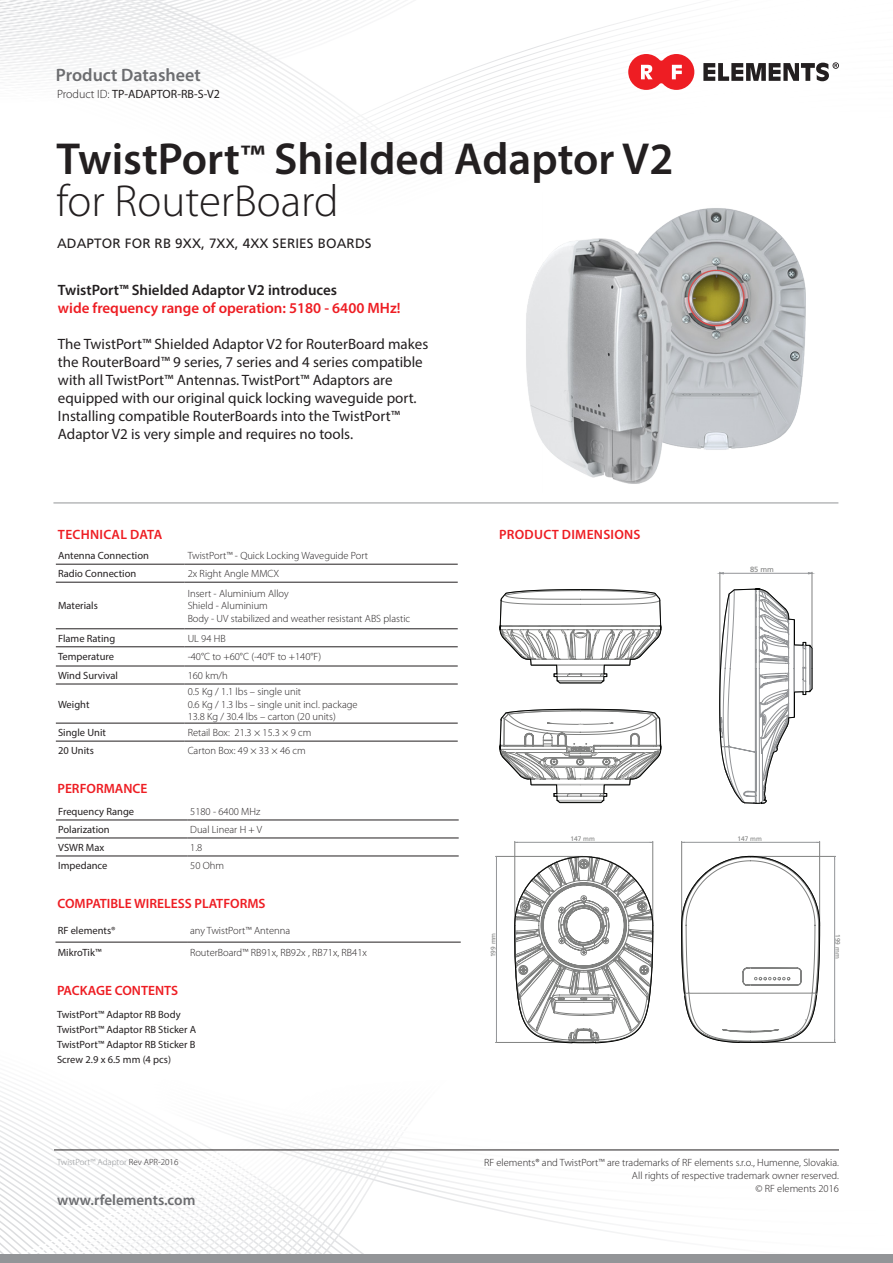
<style>
.page{position:relative;width:893px;height:1263px;background:#fff}
.page>*{position:absolute;margin:0;border:0;box-sizing:border-box;transform-origin:0 0}
.t1{font:600 45px "Myriad Pro";color:#231f20}
.t2{font:300 45px "Myriad Pro";color:#231f20}
.t3{font:600 18px "Myriad Pro";color:#6c6d70}
.t4{font:15px/18px "Myriad Pro";color:#231f20}
.t5{font:600 15px "Myriad Pro";color:#ee1d23}
.t6{font:600 15px "Myriad Pro";color:#231f20}
.t7{font:600 15px "Myriad Pro";color:#6c6d70}
.t8{font:600 13.5px "Myriad Pro";color:#ee1d23}
.t9{font:13.5px "Frutiger CE";letter-spacing:.01em;color:#231f20}
.t10{font:600 13.5px "Myriad Pro";letter-spacing:.02em;color:#ee1d23}
.t11{font:12px "Myriad Pro";color:#231f20}
.t12{font:300 10.5px/12.6px "Myriad Pro";color:#231f20;text-align:right}
.t13{font:10.5px/15px "Myriad Pro";color:#231f20;text-align:justify}
.t14{font:300 9px "Myriad Pro";color:#939598}
.t15{font:7.5px "Frutiger CE";color:#808180}
.t16{font:6.6px "Frutiger CE";color:#808180}
.s1{font-weight:300}
.s2{font-size:12.3px}
.s3{font-size:33.15px}
.s4{color:#231f20}
</style>
<div class="page">
<svg style="left:0;top:1086px;width:70px;height:169px"></svg>
<svg style="left:70px;top:1110px;width:823px;height:145px"></svg>
<svg style="left:72px;top:1110px;width:821px;height:141px"></svg>
<svg style="left:74px;top:1110px;width:819px;height:128px"></svg>
<svg style="left:75px;top:1110px;width:818px;height:117px"></svg>
<svg style="left:77px;top:1110px;width:812px;height:111px"></svg>
<svg style="left:79px;top:1110px;width:802px;height:106px"></svg>
<svg style="left:81px;top:1110px;width:792px;height:100px"></svg>
<svg style="left:83px;top:1110px;width:781px;height:95px"></svg>
<svg style="left:85px;top:1110px;width:771px;height:89px"></svg>
<svg style="left:87px;top:1110px;width:761px;height:84px"></svg>
<svg style="left:89px;top:1110px;width:750px;height:78px"></svg>
<svg style="left:91px;top:1110px;width:740px;height:73px"></svg>
<svg style="left:0;top:40px;width:199px;height:46px"></svg>
<svg style="left:272px;top:89px;width:295px;height:54px"></svg>
<svg style="left:628px;top:54px;width:66px;height:36px"></svg>
<svg style="left:703px;top:62px;width:136px;height:19px"></svg>
<hr style="left:54px;top:1150px;width:785px;height:1px;background:#231f20">
<div style="left:0;top:1255px;width:893px;height:8px;background:#939598"></div>
<hr style="left:514px;top:841px;width:1px;height:83px;background:#808180">
<hr style="left:652px;top:841px;width:1px;height:83px;background:#808180">
<hr style="left:515px;top:842px;width:138px;height:1px;background:#939598">
<hr style="left:495px;top:856px;width:88px;height:1px;background:#808180">
<hr style="left:495px;top:1042px;width:76px;height:1px;background:#808180">
<hr style="left:496px;top:856px;width:1px;height:186px;background:#939598">
<svg style="left:514px;top:856px;width:139px;height:187px"></svg>
<hr style="left:720px;top:572px;width:1px;height:144px;background:#808180">
<hr style="left:812px;top:572px;width:1px;height:75px;background:#808180">
<hr style="left:720px;top:573px;width:92px;height:1px;background:#939598">
<svg style="left:719px;top:587px;width:94px;height:217px"></svg>
<svg style="left:500px;top:589px;width:161px;height:94px"></svg>
<svg style="left:500px;top:709px;width:161px;height:94px"></svg>
<hr style="left:681px;top:841px;width:1px;height:83px;background:#808180">
<hr style="left:819px;top:841px;width:1px;height:83px;background:#808180">
<hr style="left:682px;top:842px;width:138px;height:1px;background:#939598">
<hr style="left:748px;top:856px;width:88px;height:1px;background:#808180">
<hr style="left:760px;top:1042px;width:76px;height:1px;background:#808180">
<hr style="left:834px;top:856px;width:1px;height:186px;background:#939598">
<svg style="left:681px;top:855px;width:139px;height:188px"></svg>
<hr style="left:56px;top:564px;width:129px;height:1px;background:#231f20">
<hr style="left:185px;top:564px;width:273px;height:1px;background:#231f20">
<hr style="left:56px;top:582px;width:129px;height:1px;background:#231f20">
<hr style="left:185px;top:582px;width:273px;height:1px;background:#231f20">
<hr style="left:56px;top:628px;width:129px;height:1px;background:#231f20">
<hr style="left:185px;top:628px;width:273px;height:1px;background:#231f20">
<hr style="left:56px;top:646px;width:129px;height:1px;background:#231f20">
<hr style="left:185px;top:646px;width:273px;height:1px;background:#231f20">
<hr style="left:56px;top:666px;width:129px;height:1px;background:#231f20">
<hr style="left:185px;top:666px;width:273px;height:1px;background:#231f20">
<hr style="left:56px;top:684px;width:129px;height:1px;background:#231f20">
<hr style="left:185px;top:684px;width:273px;height:1px;background:#231f20">
<hr style="left:56px;top:723px;width:129px;height:1px;background:#231f20">
<hr style="left:185px;top:723px;width:273px;height:1px;background:#231f20">
<hr style="left:56px;top:741px;width:129px;height:1px;background:#231f20">
<hr style="left:185px;top:741px;width:273px;height:1px;background:#231f20">
<hr style="left:55px;top:942px;width:132px;height:1px;background:#231f20">
<hr style="left:187px;top:942px;width:274px;height:1px;background:#231f20">
<hr style="left:53px;top:503px;width:785px;height:1px;background:#939598">
<hr style="left:56px;top:820px;width:131px;height:1px;background:#231f20">
<hr style="left:187px;top:820px;width:272px;height:1px;background:#231f20">
<hr style="left:56px;top:838px;width:131px;height:1px;background:#231f20">
<hr style="left:187px;top:838px;width:272px;height:1px;background:#231f20">
<hr style="left:56px;top:856px;width:131px;height:1px;background:#231f20">
<hr style="left:187px;top:856px;width:272px;height:1px;background:#231f20">
<img style="left:526px;top:208px;width:280px;height:276px">
<h2 class="t3" style="left:56px;top:63px;width:146px">Product Datasheet</h2>
<p class="t11" style="left:57px;top:87px;width:165px"><span class="s1">Product ID:</span> TP-ADAPTOR-RB-S-V<span class="s2">2</span></p>
<p class="t1" style="left:56px;top:130px;width:618px">TwistPort<span class="s3">™</span> Shielded Adaptor V2</p>
<p class="t2" style="left:56px;top:176px;width:284px">for RouterBoard</p>
<p class="t9" style="left:57px;top:236px;width:316px">ADAPTOR FOR RB 9XX, 7XX, 4XX SERIES BOARDS</p>
<p class="t6" style="left:58px;top:280px;width:281px">TwistPort™ Shielded Adaptor V2 introduces</p>
<p class="t5" style="left:58px;top:298px;width:344px">wide frequency range of operation: 5180 - 6400 MHz!</p>
<p class="t4" style="left:58px;top:334px;width:372px">The TwistPort™ Shielded Adaptor V2 for RouterBoard makes</p>
<p class="t4" style="left:58px;top:352px;width:366px">the RouterBoard™ 9 series, 7 series and 4 series compatible with all TwistPort™ Antennas. TwistPort™ Adaptors are equipped with our original quick locking waveguide port.<br>Installing compatible RouterBoards into the TwistPort™ Adaptor V2 is very simple and requires no tools.</p>
<p class="t10" style="left:58px;top:526px;width:106px">TECHNICAL DATA</p>
<p class="t13" style="left:58px;top:548px;width:92px">Antenna Connection</p>
<p class="t12" style="left:188px;top:549px;width:182px">TwistPort™ - Quick Locking Waveguide Port</p>
<p class="t13" style="left:58px;top:566px;width:80px">Radio Connection</p>
<p class="t12" style="left:188px;top:567px;width:93px">2x Right Angle MMCX</p>
<p class="t13" style="left:58px;top:598px;width:41px">Materials</p>
<p class="t12" style="left:188px;top:587px;width:103px">Insert - Aluminium Alloy</p>
<p class="t12" style="left:188px;top:600px;width:82px">Shield - Aluminium</p>
<p class="t12" style="left:188px;top:612px;width:224px">Body - UV stabilized and weather resistant ABS plastic</p>
<p class="t13" style="left:58px;top:630px;width:59px">Flame Rating</p>
<p class="t12" style="left:188px;top:632px;width:40px">UL 94 HB</p>
<p class="t13" style="left:58px;top:649px;width:57px">Temperature</p>
<p class="t12" style="left:188px;top:651px;width:135px">-40°C to +60°C (-40°F to +140°F)</p>
<p class="t13" style="left:58px;top:668px;width:61px">Wind Survival</p>
<p class="t12" style="left:188px;top:669px;width:42px">160 km/h</p>
<p class="t13" style="left:58px;top:696px;width:33px">Weight</p>
<p class="t12" style="left:188px;top:685px;width:115px">0.5 Kg / 1.1 lbs – single unit</p>
<p class="t12" style="left:188px;top:698px;width:172px">0.6 Kg / 1.3 lbs – single unit incl. package</p>
<p class="t12" style="left:188px;top:710px;width:150px">13.8 Kg / 30.4 lbs – carton (20 units)</p>
<p class="t13" style="left:58px;top:725px;width:49px">Single Unit</p>
<p class="t12" style="left:188px;top:726px;width:125px">Retail Box: 21.3 × 15.3 × 9 cm</p>
<p class="t13" style="left:58px;top:743px;width:37px">20 Units</p>
<p class="t12" style="left:188px;top:744px;width:120px">Carton Box: 49 × 33 × 46 cm</p>
<p class="t8" style="left:57px;top:780px;width:91px">PERFORMANCE</p>
<p class="t13" style="left:58px;top:804px;width:78px">Frequency Range</p>
<p class="t12" style="left:190px;top:805px;width:72px">5180 - 6400 MHz</p>
<p class="t13" style="left:58px;top:822px;width:53px">Polarization</p>
<p class="t12" style="left:190px;top:823px;width:73px">Dual Linear H + V</p>
<p class="t13" style="left:58px;top:840px;width:48px">VSWR Max</p>
<p class="t12" style="left:190px;top:841px;width:14px">1.8</p>
<p class="t13" style="left:58px;top:858px;width:51px">Impedance</p>
<p class="t12" style="left:190px;top:859px;width:35px">50 Ohm</p>
<p class="t8" style="left:57px;top:895px;width:210px">COMPATIBLE WIRELESS PLATFORMS</p>
<p class="t13" style="left:58px;top:922px;width:59px">RF elements®</p>
<p class="t12" style="left:190px;top:924px;width:102px">any TwistPort™ Antenna</p>
<p class="t13" style="left:58px;top:945px;width:45px">MikroTik™</p>
<p class="t12" style="left:190px;top:947px;width:178px">RouterBoard™ RB91x, RB92x , RB71x, RB41x</p>
<p class="t8" style="left:57px;top:982px;width:123px">PACKAGE CONTENTS</p>
<p class="t13" style="left:57px;top:1006px;width:125px">TwistPort™ Adaptor RB Body</p>
<p class="t13" style="left:57px;top:1021px;width:141px">TwistPort™ Adaptor RB Sticker A TwistPort™ Adaptor RB Sticker B Screw 2.9 x 6.5 mm (4 pcs)</p>
<p class="t14" style="left:57px;top:1157px;width:123px">TwistPort™ Adaptor <span class="s4">Rev APR-2016</span></p>
<h3 class="t7" style="left:57px;top:1190px;width:140px">www.rfelements.com</h3>
<p class="t10" style="left:499px;top:526px;width:143px">PRODUCT DIMENSIONS</p>
<p class="t15" style="left:750px;top:565px;width:25px">85 mm</p>
<p class="t16" style="left:489px;top:957px;width:26px;rotate:-90deg">199 mm</p>
<p class="t16" style="left:570px;top:835px;width:26px">147 mm</p>
<p class="t16" style="left:737px;top:835px;width:26px">147 mm</p>
<p class="t16" style="left:842px;top:934px;width:26px;rotate:90deg">199 mm</p>
<p class="t12" style="left:484px;top:1157px;width:356px">RF elements® and TwistPort™ are trademarks of RF elements s.r.o., Humenne, Slovakia.<br>All rights of respective trademark owner reserved.<br>© RF elements 2016</p>
</div>
